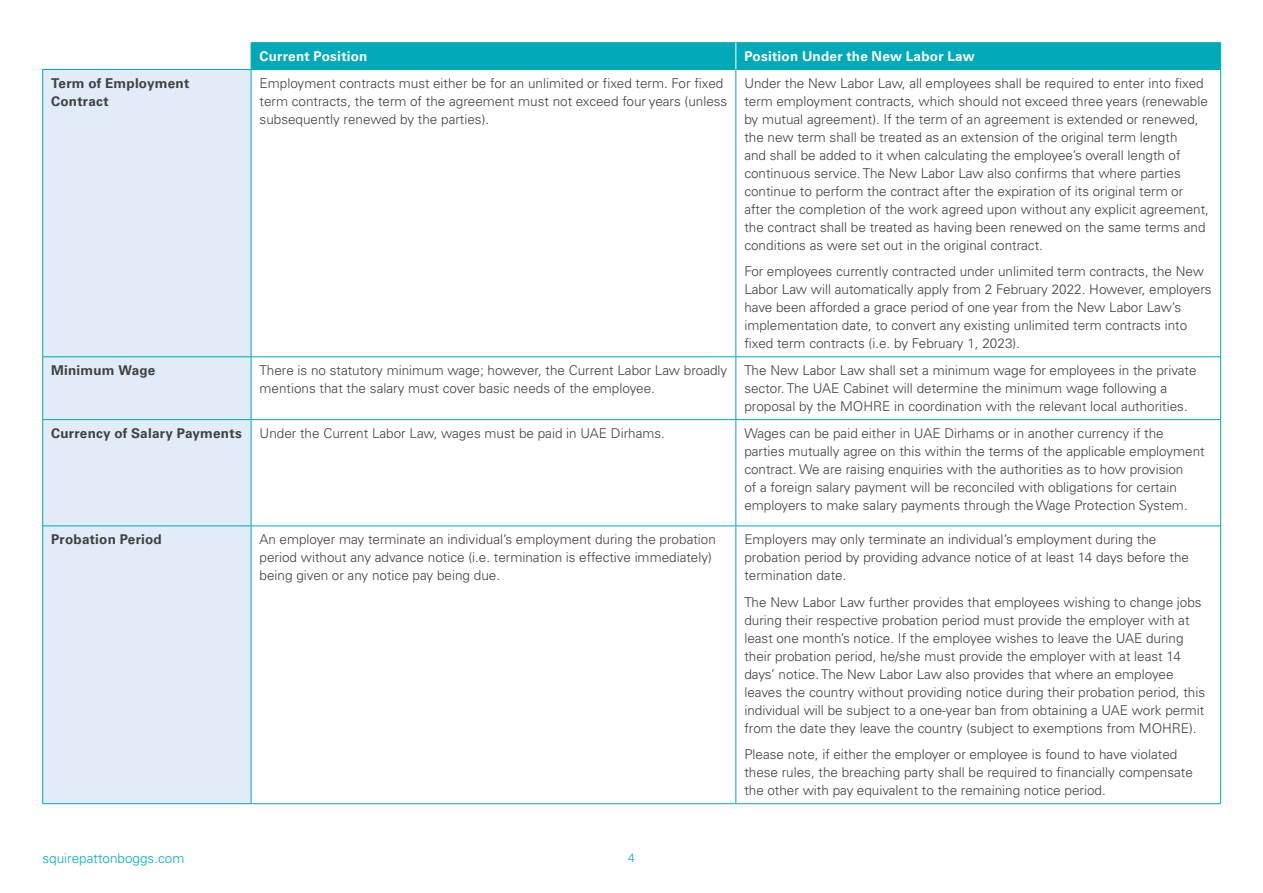
<style>
.page{position:relative;width:1263px;height:893px;background:#fff}
.page>*{position:absolute;margin:0;border:0;box-sizing:border-box;transform-origin:0 0}
.t1{font:300 13.5px/18px "Univers LTCYR 45";color:#414042}
.t2{font:700 13.5px/18px "Univers LTCYR 65";letter-spacing:.015em;color:#414042}
.t3{font:700 13.5px "Univers LTCYR 65";letter-spacing:.02em;color:#fff}
.t4{font:300 13.5px "Univers LTCYR 45";color:#00afbc}
.t5{font:300 12px "Univers LTCYR 45";color:#00a9b7}
</style>
<div class="page">
<div style="left:43px;top:70px;width:208px;height:733px;background:#e1ecf8"></div>
<hr style="left:251px;top:42px;width:485px;height:1px;background:#00a9b7">
<hr style="left:736px;top:42px;width:485px;height:1px;background:#00a9b7">
<hr style="left:43px;top:69px;width:208px;height:1px;background:#00a9b7">
<hr style="left:42px;top:70px;width:1px;height:287px;background:#00a9b7">
<hr style="left:251px;top:69px;width:485px;height:1px;background:#00a9b7">
<hr style="left:251px;top:70px;width:1px;height:287px;background:#00a9b7">
<hr style="left:736px;top:69px;width:485px;height:1px;background:#00a9b7">
<hr style="left:736px;top:70px;width:1px;height:287px;background:#00a9b7">
<hr style="left:1220px;top:70px;width:1px;height:287px;background:#00a9b7">
<hr style="left:43px;top:357px;width:208px;height:1px;background:#00a9b7">
<hr style="left:42px;top:357px;width:1px;height:62px;background:#00a9b7">
<hr style="left:251px;top:357px;width:485px;height:1px;background:#00a9b7">
<hr style="left:251px;top:357px;width:1px;height:62px;background:#00a9b7">
<hr style="left:736px;top:357px;width:485px;height:1px;background:#00a9b7">
<hr style="left:736px;top:357px;width:1px;height:62px;background:#00a9b7">
<hr style="left:1220px;top:357px;width:1px;height:62px;background:#00a9b7">
<hr style="left:43px;top:419px;width:208px;height:1px;background:#00a9b7">
<hr style="left:42px;top:420px;width:1px;height:106px;background:#00a9b7">
<hr style="left:251px;top:419px;width:485px;height:1px;background:#00a9b7">
<hr style="left:251px;top:420px;width:1px;height:106px;background:#00a9b7">
<hr style="left:736px;top:419px;width:485px;height:1px;background:#00a9b7">
<hr style="left:736px;top:420px;width:1px;height:106px;background:#00a9b7">
<hr style="left:1220px;top:420px;width:1px;height:106px;background:#00a9b7">
<hr style="left:43px;top:526px;width:208px;height:1px;background:#00a9b7">
<hr style="left:42px;top:526px;width:1px;height:277px;background:#00a9b7">
<hr style="left:251px;top:526px;width:485px;height:1px;background:#00a9b7">
<hr style="left:251px;top:526px;width:1px;height:277px;background:#00a9b7">
<hr style="left:736px;top:526px;width:485px;height:1px;background:#00a9b7">
<hr style="left:736px;top:526px;width:1px;height:277px;background:#00a9b7">
<hr style="left:1220px;top:526px;width:1px;height:277px;background:#00a9b7">
<hr style="left:43px;top:803px;width:208px;height:1px;background:#00a9b7">
<hr style="left:251px;top:803px;width:485px;height:1px;background:#00a9b7">
<hr style="left:736px;top:803px;width:485px;height:1px;background:#00a9b7">
<div style="left:251px;top:43px;width:970px;height:26px;background:#00a9b7"></div>
<p class="t3" style="left:260px;top:47px;width:109px">Current Position</p>
<p class="t3" style="left:744px;top:47px;width:232px">Position Under the New Labor Law</p>
<p class="t2" style="left:51px;top:73px;width:140px">Term of Employment<br>Contract</p>
<p class="t1" style="left:260px;top:74px;width:469px">Employment contracts must either be for an unlimited or fixed term. For fixed term contracts, the term of the agreement must not exceed four years (unless subsequently renewed by the parties).</p>
<p class="t1" style="left:744px;top:74px;width:466px">Under the New Labor Law, all employees shall be required to enter into fixed term employment contracts, which should not exceed three years (renewable by mutual agreement). If the term of an agreement is extended or renewed, the new term shall be treated as an extension of the original term length<br>and shall be added to it when calculating the employee’s overall length of continuous service. The New Labor Law also confirms that where parties continue to perform the contract after the expiration of its original term or after the completion of the work agreed upon without any explicit agreement, the contract shall be treated as having been renewed on the same terms and conditions as were set out in the original contract.</p>
<p class="t1" style="left:744px;top:262px;width:469px">For employees currently contracted under unlimited term contracts, the New Labor Law will automatically apply from 2 February 2022. However, employers have been afforded a grace period of one year from the New Labor Law’s implementation date, to convert any existing unlimited term contracts into fixed term contracts (i.e. by February 1, 2023).</p>
<p class="t2" style="left:51px;top:361px;width:106px">Minimum Wage</p>
<p class="t1" style="left:260px;top:361px;width:469px">There is no statutory minimum wage; however, the Current Labor Law broadly mentions that the salary must cover basic needs of the employee.</p>
<p class="t1" style="left:744px;top:361px;width:454px">The New Labor Law shall set a minimum wage for employees in the private sector. The UAE Cabinet will determine the minimum wage following a proposal by the MOHRE in coordination with the relevant local authorities.</p>
<p class="t2" style="left:51px;top:423px;width:192px">Currency of Salary Payments</p>
<p class="t1" style="left:260px;top:424px;width:407px">Under the Current Labor Law, wages must be paid in UAE Dirhams.</p>
<p class="t1" style="left:744px;top:424px;width:462px">Wages can be paid either in UAE Dirhams or in another currency if the parties mutually agree on this within the terms of the applicable employment contract. We are raising enquiries with the authorities as to how provision<br>of a foreign salary payment will be reconciled with obligations for certain employers to make salary payments through the Wage Protection System.</p>
<p class="t2" style="left:51px;top:530px;width:112px">Probation Period</p>
<p class="t1" style="left:260px;top:530px;width:458px">An employer may terminate an individual’s employment during the probation period without any advance notice (i.e. termination is effective immediately) being given or any notice pay being due.</p>
<p class="t1" style="left:744px;top:530px;width:446px">Employers may only terminate an individual’s employment during the probation period by providing advance notice of at least 14 days before the termination date.</p>
<p class="t1" style="left:744px;top:592px;width:462px">The New Labor Law further provides that employees wishing to change jobs during their respective probation period must provide the employer with at least one month’s notice. If the employee wishes to leave the UAE during their probation period, he/she must provide the employer with at least 14 days’ notice. The New Labor Law also provides that where an employee leaves the country without providing notice during their probation period, this individual will be subject to a one-year ban from obtaining a UAE work permit from the date they leave the country (subject to exemptions from MOHRE).</p>
<p class="t1" style="left:744px;top:745px;width:450px">Please note, if either the employer or employee is found to have violated these rules, the breaching party shall be required to financially compensate the other with pay equivalent to the remaining notice period.</p>
<p class="t4" style="left:43px;top:850px;width:143px">squirepattonboggs.com</p>
<p class="t5" style="left:628px;top:850px;width:8px">4</p>
</div>
